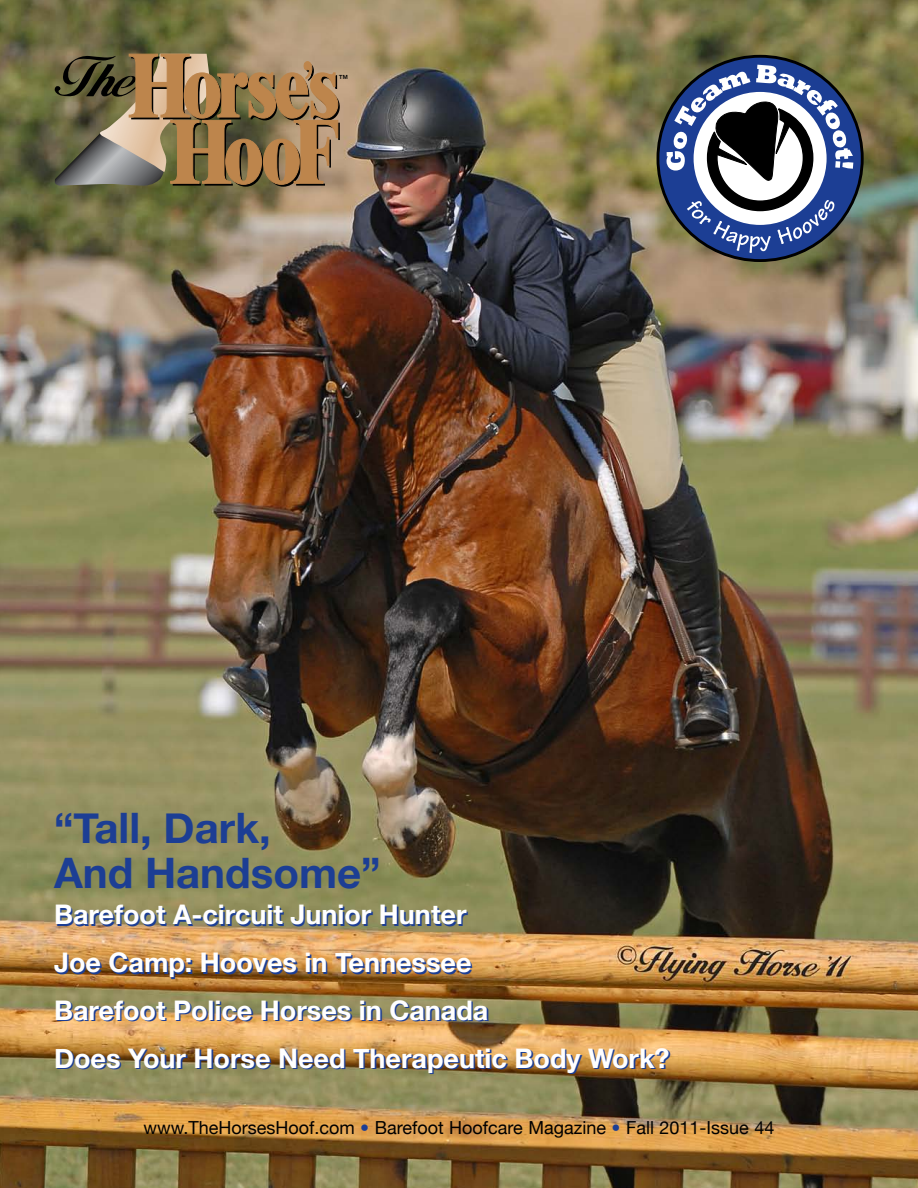
<style>
.page{position:relative;width:918px;height:1188px;background:#fff}
.page>*{position:absolute;margin:0;border:0;box-sizing:border-box;transform-origin:0 0}
.t1{font:700 42px/45px "Helvetica Neue";color:#1c3e94}
.t2{font:700 27px/47.7px "Helvetica Neue";color:#fff}
.t3{font:18px "Helvetica Neue";color:#000}
.t4{font:11.25px "Helvetica";color:#000}
.s1{color:#1c3e94}
</style>
<div class="page">
<img style="left:0;top:0;width:918px;height:1188px">
<svg style="left:54px;top:54px;width:286px;height:133px"></svg>
<svg style="left:658px;top:56px;width:204px;height:205px;fill:#1c3e94"></svg>
<svg style="left:666px;top:65px;width:187px;height:188px"></svg>
<p class="t4" style="left:338px;top:71px;width:13px">™</p>
<h1 class="t1" style="left:54px;top:805px;width:328px">“Tall, Dark,<br>And Handsome”</h1>
<p class="t2" style="left:54px;top:890px;width:617px">Barefoot A-circuit Junior Hunter<br>Joe Camp: Hooves in Tennessee<br>Barefoot Police Horses in Canada<br>Does Your Horse Need Therapeutic Body Work?</p>
<p class="t3" style="left:144px;top:1117px;width:633px">www.TheHorsesHoof.com <span class="s1">•</span> Barefoot Hoofcare Magazine <span class="s1">•</span> Fall 2011-Issue 44</p>
</div>
